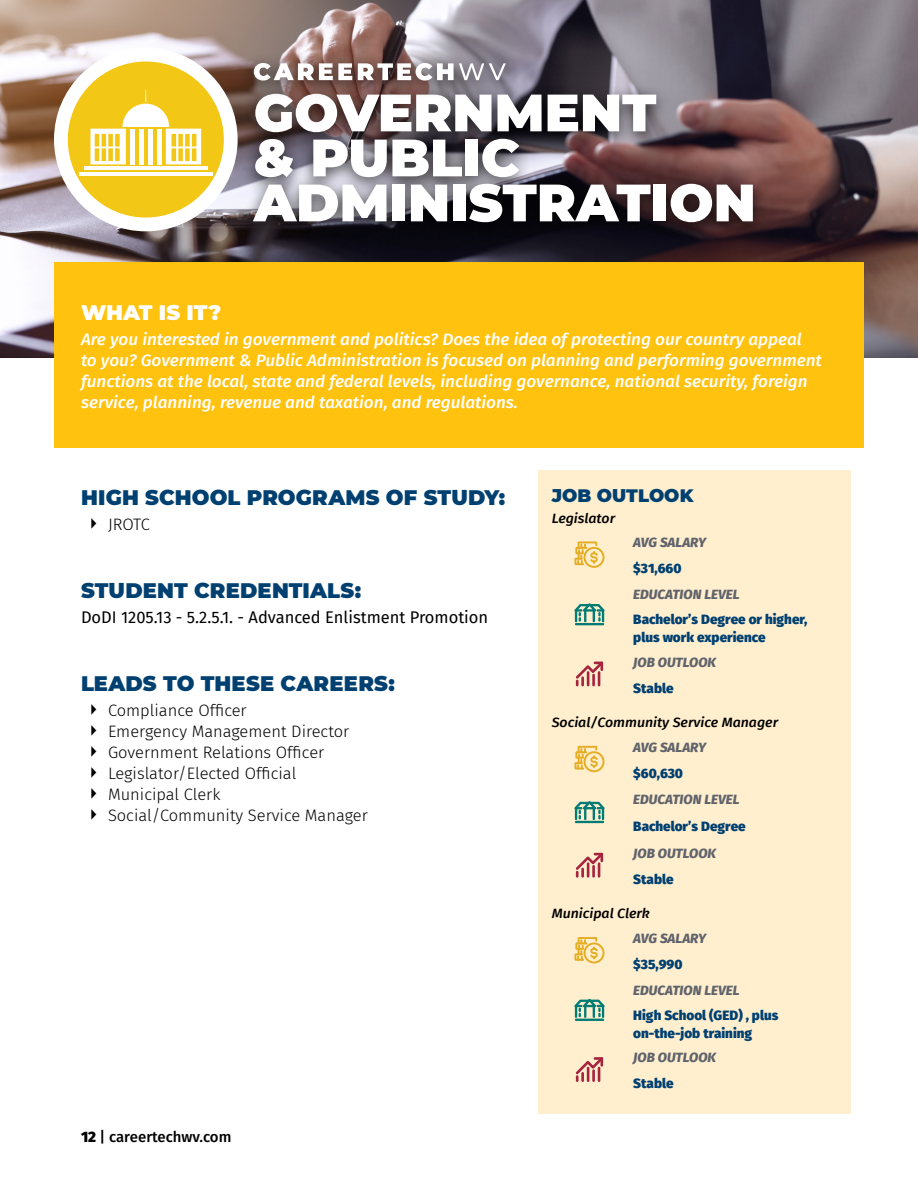
<style>
.page{position:relative;width:918px;height:1188px;background:#fff}
.page>*{position:absolute;margin:0;border:0;box-sizing:border-box;transform-origin:0 0}
.t1{font:900 52.5px/45px "Montserrat";color:#fff}
.Section{font:900 21px "Montserrat";letter-spacing:.01em;color:#004071}
.What_Is_It{font:900 21px "Montserrat";letter-spacing:-.005em;color:#fff}
.Job_Outlook{font:900 18px "Montserrat";color:#004071}
.Cluster_Description{font:italic 500 16.5px/21px "Fira Sans";color:#fff;scale:1.04 1}
.t2{font:300 16.5px "Fira Sans";color:#000}
.t3{font:16.5px "Fira Sans";color:#000}
.t4{font:500 15px "Fira Sans";color:#000}
.Table_Text_2{font:800 13.5px/18px "Fira Sans";color:#004071}
.Table_Heading{font:italic 800 13.5px "Fira Sans";color:#60636b}
.Job_Labels{font:italic 500 13.5px "Fira Sans";color:#000;scale:1.05 1}
.s1{font-family:"Montserrat";font-weight:500;font-size:24.75px}
.s2{font-weight:800}
</style>
<div class="page">
<img style="left:0;top:0;width:918px;height:357px">
<div style="left:54px;top:262px;width:810px;height:185px;background:#ffc20e"></div>
<div style="left:54px;top:48px;width:184px;height:183px;background:#fff;border-radius:50%"></div>
<svg style="left:68px;top:62px;width:156px;height:156px"></svg>
<div style="left:239px;top:84px;width:529px;height:157px;background:#000;opacity:.75"></div>
<div style="left:239px;top:53px;width:280px;height:47px;background:#000;opacity:.75"></div>
<svg style="left:254px;top:63px;width:98px;height:18px"></svg>
<svg style="left:358px;top:63px;width:148px;height:18px"></svg>
<div style="left:538px;top:471px;width:312px;height:643px;background:#ffefcf"></div>
<svg style="left:574px;top:541px;width:31px;height:27px"></svg>
<hr style="left:575px;top:623px;width:29px;height:2px;background:#017c75">
<svg style="left:574px;top:603px;width:31px;height:19px"></svg>
<svg style="left:576px;top:661px;width:27px;height:25px"></svg>
<svg style="left:574px;top:746px;width:31px;height:26px"></svg>
<hr style="left:575px;top:821px;width:29px;height:2px;background:#017c75">
<svg style="left:574px;top:801px;width:31px;height:19px"></svg>
<svg style="left:576px;top:853px;width:27px;height:25px"></svg>
<svg style="left:574px;top:937px;width:31px;height:26px"></svg>
<hr style="left:575px;top:1019px;width:29px;height:2px;background:#017c75">
<svg style="left:574px;top:999px;width:31px;height:19px"></svg>
<svg style="left:576px;top:1057px;width:27px;height:25px"></svg>
<p class="t1" style="left:254px;top:87px;width:504px">GOVERNMENT<br>&amp; PUBLIC<br>ADMINISTRATION</p>
<p class="What_Is_It" style="left:81px;top:297px;width:142px">WHAT IS IT?</p>
<p class="Cluster_Description" style="left:81px;top:328px;width:714px">Are you interested in government and politics? Does the idea of protecting our country appeal<br>to you? Government &amp; Public Administration is focused on planning and performing government functions at the local, state and federal levels, including governance, national security, foreign service, planning, revenue and taxation, and regulations.</p>
<p class="Section" style="left:81px;top:481px;width:426px">HIGH SCHOOL PROGRAMS OF STUDY:</p>
<p class="t2" style="left:90px;top:513px;width:61px"><span class="s1">▶</span> JROTC</p>
<p class="Section" style="left:81px;top:574px;width:282px">STUDENT CREDENTIALS:</p>
<p class="t3" style="left:81px;top:605px;width:409px">DoDI 1205.13 - 5.2.5.1. - Advanced Enlistment Promotion</p>
<p class="Section" style="left:81px;top:667px;width:315px">LEADS TO THESE CAREERS:</p>
<p class="t2" style="left:90px;top:699px;width:158px"><span class="s1">▶</span> Compliance Officer</p>
<p class="t2" style="left:90px;top:720px;width:261px"><span class="s1">▶</span> Emergency Management Director</p>
<p class="t2" style="left:90px;top:741px;width:236px"><span class="s1">▶</span> Government Relations Officer</p>
<p class="t2" style="left:90px;top:762px;width:208px"><span class="s1">▶</span> Legislator/Elected Official</p>
<p class="t2" style="left:90px;top:783px;width:132px"><span class="s1">▶</span> Municipal Clerk</p>
<p class="t2" style="left:90px;top:804px;width:279px"><span class="s1">▶</span> Social/Community Service Manager</p>
<p class="t4" style="left:81px;top:1124px;width:152px"><span class="s2">12</span> | careertechwv.com</p>
<p class="Job_Outlook" style="left:552px;top:482px;width:143px">JOB OUTLOOK</p>
<p class="Job_Labels" style="left:552px;top:507px;width:62px">Legislator</p>
<p class="Table_Heading" style="left:633px;top:531px;width:74px">AVG SALARY</p>
<p class="Table_Text_2" style="left:633px;top:560px;width:50px">$31,660</p>
<p class="Table_Heading" style="left:633px;top:583px;width:108px">EDUCATION LEVEL</p>
<p class="Table_Text_2" style="left:633px;top:610px;width:176px">Bachelor’s Degree or higher, plus work experience</p>
<p class="Table_Heading" style="left:633px;top:650px;width:84px">JOB OUTLOOK</p>
<p class="Table_Text_2" style="left:633px;top:679px;width:42px">Stable</p>
<p class="Job_Labels" style="left:552px;top:711px;width:217px">Social/Community Service Manager</p>
<p class="Table_Heading" style="left:633px;top:735px;width:74px">AVG SALARY</p>
<p class="Table_Text_2" style="left:633px;top:764px;width:51px">$60,630</p>
<p class="Table_Heading" style="left:633px;top:787px;width:108px">EDUCATION LEVEL</p>
<p class="Table_Text_2" style="left:633px;top:817px;width:114px">Bachelor’s Degree</p>
<p class="Table_Heading" style="left:633px;top:841px;width:84px">JOB OUTLOOK</p>
<p class="Table_Text_2" style="left:633px;top:870px;width:42px">Stable</p>
<p class="Job_Labels" style="left:552px;top:903px;width:95px">Municipal Clerk</p>
<p class="Table_Heading" style="left:633px;top:926px;width:74px">AVG SALARY</p>
<p class="Table_Text_2" style="left:633px;top:955px;width:51px">$35,990</p>
<p class="Table_Heading" style="left:633px;top:978px;width:108px">EDUCATION LEVEL</p>
<p class="Table_Text_2" style="left:633px;top:1006px;width:147px">High School (GED) , plus</p>
<p class="Table_Text_2" style="left:633px;top:1024px;width:120px">on-the-job training</p>
<p class="Table_Heading" style="left:633px;top:1046px;width:84px">JOB OUTLOOK</p>
<p class="Table_Text_2" style="left:633px;top:1074px;width:42px">Stable</p>
</div>
